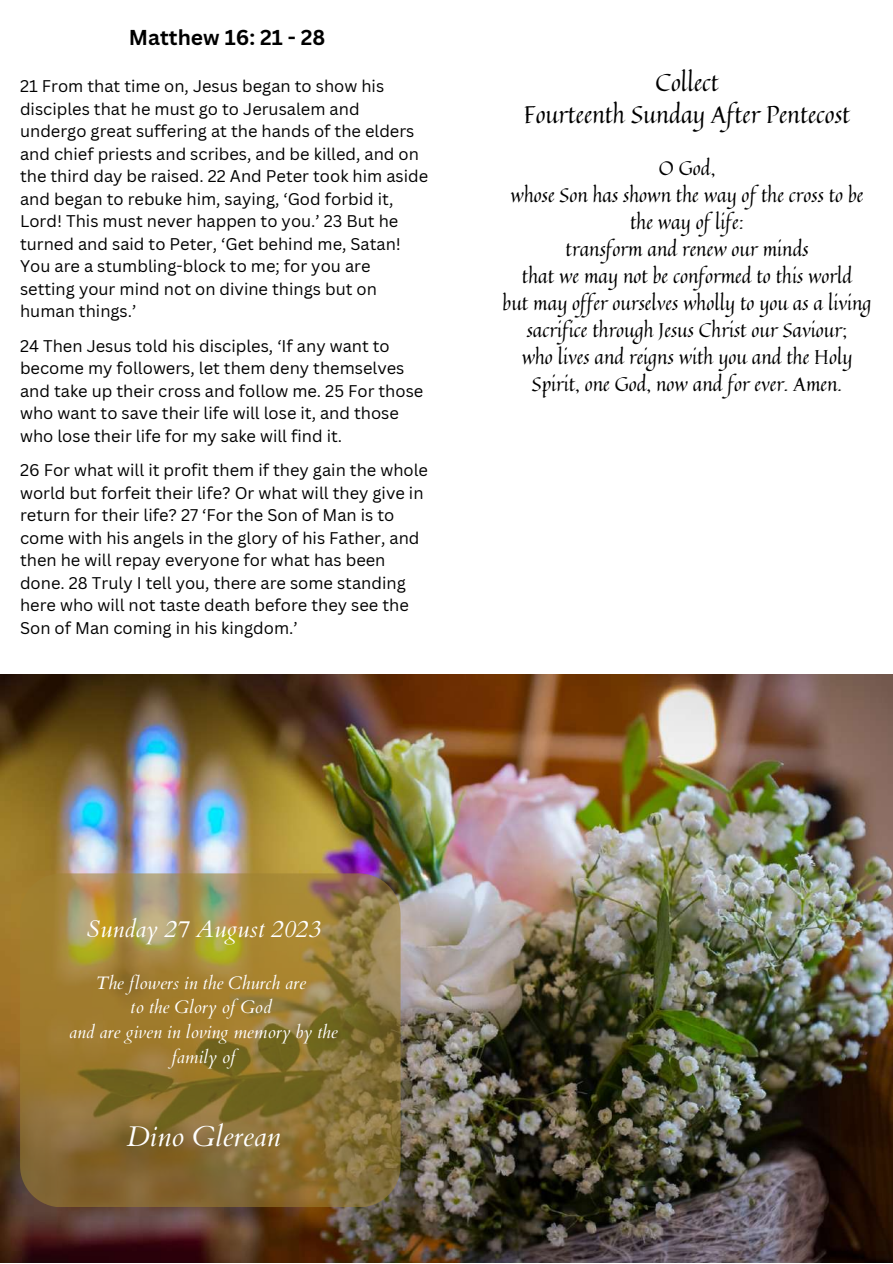
<style>
.page{position:relative;width:893px;height:1264px;background:#fff}
.page>*{position:absolute;margin:0;border:0;box-sizing:border-box;transform-origin:0 0}
.t1{font:italic 28.5px "Cardo";color:#fff}
.t2{font:24px/32.5px "Quintessential";color:#000;text-align:center}
.t3{font:italic 24px "Cardo";color:#fff}
.t4{font:700 21px "Canva Sans";color:#000}
.t5{font:19.5px/27px "Quintessential";color:#000;text-align:center}
.t6{font:italic 18px/24.8px "Cardo";color:#fff;text-align:center}
.t7{font:16.5px/22.5px "Canva Sans";color:#000}
</style>
<div class="page">
<img style="left:0;top:674px;width:892px;height:588px">
<svg style="left:20px;top:873px;width:380px;height:334px;background:#927837"></svg>
<p class="t4" style="left:129px;top:23px;width:198px">Matthew 16: 21 - 28</p>
<p class="t7" style="left:20px;top:75px;width:409px">21 From that time on, Jesus began to show his disciples that he must go to Jerusalem and undergo great suffering at the hands of the elders and chief priests and scribes, and be killed, and on the third day be raised. 22 And Peter took him aside and began to rebuke him, saying, ‘God forbid it, Lord! This must never happen to you.’ 23 But he turned and said to Peter, ‘Get behind me, Satan!<br>You are a stumbling-block to me; for you are setting your mind not on divine things but on human things.’</p>
<p class="t7" style="left:20px;top:334px;width:405px">24 Then Jesus told his disciples, ‘If any want to become my followers, let them deny themselves and take up their cross and follow me. 25 For those who want to save their life will lose it, and those who lose their life for my sake will find it.</p>
<p class="t7" style="left:20px;top:458px;width:409px">26 For what will it profit them if they gain the whole world but forfeit their life? Or what will they give in return for their life? 27 ‘For the Son of Man is to come with his angels in the glory of his Father, and then he will repay everyone for what has been done. 28 Truly I tell you, there are some standing here who will not taste death before they see the Son of Man coming in his kingdom.’</p>
<h2 class="t2" style="left:524px;top:65px;width:328px">Collect<br>Fourteenth Sunday After Pentecost</h2>
<p class="t5" style="left:502px;top:154px;width:370px">O God,<br>whose Son has shown the way of the cross to be the way of life:<br>transform and renew our minds<br>that we may not be conformed to this world<br>but may of er ourselves wholly to you as a living sacrifice through Jesus Christ our Saviour;<br>who lives and reigns with you and the Holy Spirit, one God, now and for ever. Amen.</p>
<h2 class="t3" style="left:87px;top:913px;width:235px">Sunday 27 August 2023</h2>
<p class="t6" style="left:69px;top:970px;width:270px">The flowers in the Church are<br>to the Glory of God<br>and are given in loving memory by the family of</p>
<h1 class="t1" style="left:127px;top:1117px;width:155px">Dino Glerean</h1>
</div>
